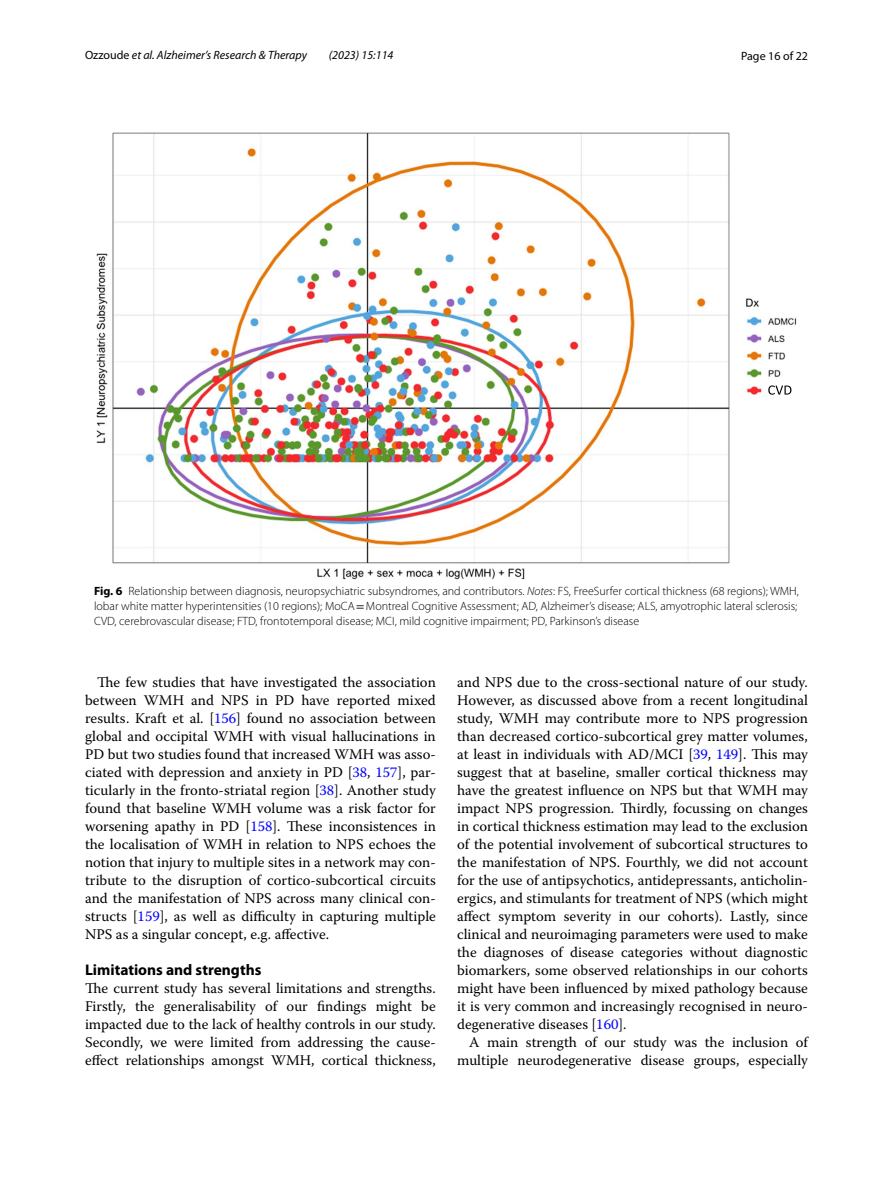
<style>
.page{position:relative;width:893px;height:1187px;background:#fff}
.page>*{position:absolute;margin:0;border:0;box-sizing:border-box;transform-origin:0 0}
.t1{font:700 15.45px "Myriad Pro";color:#000}
.t2{font:14.7px/18px "Warnock Pro";color:#000;text-align:justify}
.t3{font:300 12px/15px "Myriad Pro";color:#000}
.t4{font:italic 12px "Myriad Pro";color:#000}
.t5{font:12px "Myriad Pro";color:#000}
.s1{font-style:normal}
.s2{font-weight:700}
.s3{font-style:italic}
.s4{font-family:"STIX";font-weight:400}
.s5{color:#00f}
</style>
<div class="page">
<img style="left:96px;top:133px;width:701px;height:446px">
<svg style="left:768px;top:385px;width:23px;height:9px"></svg>
<p class="t4" style="left:85px;top:48px;width:223px"><span class="s1">Ozzoude</span> et al. Alzheimer’s Research &amp; Therapy</p>
<p class="t4" style="left:329px;top:48px;width:66px">(2023) 15:114</p>
<p class="t5" style="left:741px;top:48px;width:68px">Page 16 of 22</p>
<p class="t3" style="left:94px;top:583px;width:706px"><span class="s2">Fig. 6</span> Relationship between diagnosis, neuropsychiatric subsyndromes, and contributors. <span class="s3">Notes</span>: FS, FreeSurfer cortical thickness (68 regions); WMH, lobar white matter hyperintensities (10 regions); MoCA<span class="s4">=</span>Montreal Cognitive Assessment; AD, Alzheimer’s disease; ALS, amyotrophic lateral sclerosis;<br>CVD, cerebrovascular disease; FTD, frontotemporal disease; MCI, mild cognitive impairment; PD, Parkinson’s disease</p>
<p class="t2" style="left:85px;top:672px;width:352px;text-indent:12px">The few studies that have investigated the association between WMH and NPS in PD have reported mixed results. Kraft et al. [<span class="s5">156</span>] found no association between global and occipital WMH with visual hallucinations in PD but two studies found that increased WMH was asso&shy;ciated with depression and anxiety in PD [<span class="s5">38</span>, <span class="s5">157</span>], par&shy;ticularly in the fronto-striatal region [<span class="s5">38</span>]. Another study found that baseline WMH volume was a risk factor for worsening apathy in PD [<span class="s5">158</span>]. These inconsistences in the localisation of WMH in relation to NPS echoes the notion that injury to multiple sites in a network may con&shy;tribute to the disruption of cortico-subcortical circuits and the manifestation of NPS across many clinical con&shy;structs [<span class="s5">159</span>], as well as difficulty in capturing multiple NPS as a singular concept, e.g. affective.</p>
<p class="t1" style="left:85px;top:959px;width:178px">Limitations and strengths</p>
<p class="t2" style="left:85px;top:978px;width:352px">The current study has several limitations and strengths.<br>Firstly, the generalisability of our findings might be impacted due to the lack of healthy controls in our study.<br>Secondly, we were limited from addressing the cause&shy;effect relationships amongst WMH, cortical thickness,</p>
<p class="t2" style="left:457px;top:672px;width:352px">and NPS due to the cross-sectional nature of our study.<br>However, as discussed above from a recent longitudinal study, WMH may contribute more to NPS progression than decreased cortico-subcortical grey matter volumes, at least in individuals with AD/MCI [<span class="s5">39</span>, <span class="s5">149</span>]. This may suggest that at baseline, smaller cortical thickness may have the greatest influence on NPS but that WMH may impact NPS progression. Thirdly, focussing on changes in cortical thickness estimation may lead to the exclusion of the potential involvement of subcortical structures to the manifestation of NPS. Fourthly, we did not account for the use of antipsychotics, antidepressants, anticholin&shy;ergics, and stimulants for treatment of NPS (which might affect symptom severity in our cohorts). Lastly, since clinical and neuroimaging parameters were used to make the diagnoses of disease categories without diagnostic biomarkers, some observed relationships in our cohorts might have been influenced by mixed pathology because it is very common and increasingly recognised in neuro&shy;degenerative diseases [<span class="s5">160</span>].</p>
<p class="t2" style="left:457px;top:1032px;width:352px;text-align:right">A main strength of our study was the inclusion of multiple neurodegenerative disease groups, especially</p>
</div>
